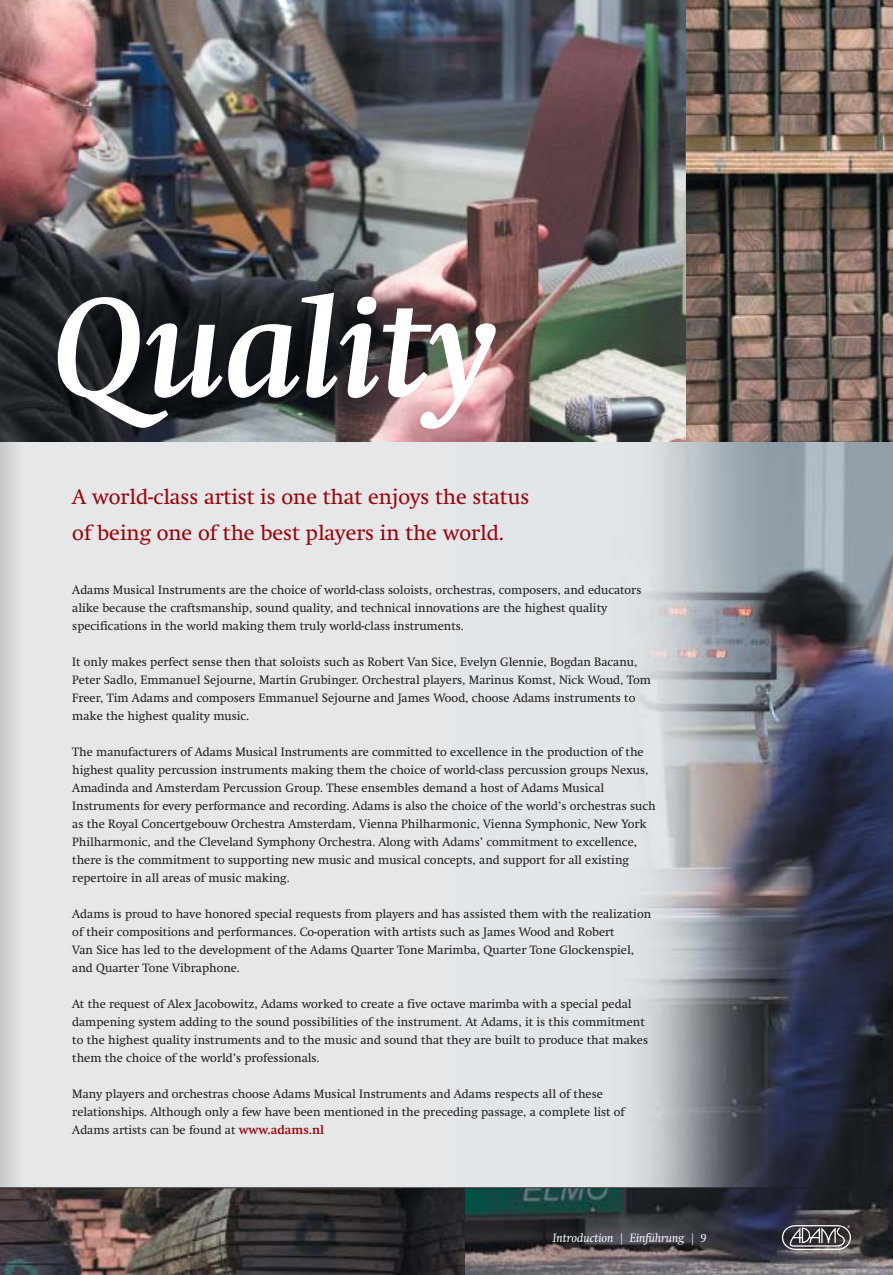
<style>
.page{position:relative;width:893px;height:1275px;background:#fff}
.page>*{position:absolute;margin:0;border:0;box-sizing:border-box;transform-origin:0 0}
.t1{font:italic 700 140.1px "Swift";color:#fff}
.t2{font:21px/36px "Swift";color:#9e030a}
.t3{font:12px/18px "Swift";color:#231f1f}
.t4{font:italic 12px "Swift";color:#fff}
.s1{font-weight:700;color:#9e030a}
.s2{font-style:normal}
</style>
<div class="page">
<img style="left:685px;top:0;width:207px;height:442px">
<img style="left:465px;top:1188px;width:427px;height:87px">
<img style="left:0;top:1188px;width:465px;height:87px">
<img style="left:0;top:0;width:685px;height:442px">
<div style="left:0;top:442px;width:685px;height:746px;background:#e6e7e8"></div>
<hr style="left:0;top:442px;width:3px;height:746px;background:#c0c2c4">
<hr style="left:2px;top:442px;width:3px;height:746px;background:#c4c6c8">
<hr style="left:5px;top:442px;width:3px;height:746px;background:#c8cbcd">
<hr style="left:7px;top:442px;width:3px;height:746px;background:#ccced0">
<hr style="left:9px;top:442px;width:3px;height:746px;background:#d1d2d4">
<hr style="left:12px;top:442px;width:3px;height:746px;background:#d6d7d7">
<hr style="left:14px;top:442px;width:3px;height:746px;background:#d8dadc">
<hr style="left:16px;top:442px;width:3px;height:746px;background:#dddee0">
<hr style="left:18px;top:442px;width:3px;height:746px;background:#e0e2e3">
<hr style="left:20px;top:442px;width:2px;height:746px;background:#e4e5e6">
<svg style="left:781px;top:1225px;width:70px;height:25px;background:#6e6c6f"></svg>
<img style="left:629px;top:442px;width:263px;height:745px">
<hr style="left:0;top:1187px;width:892px;height:1px;background:#231f1f">
<h1 class="t1" style="left:54px;top:296px;width:444px">Quality</h1>
<h2 class="t2" style="left:72px;top:481px;width:458px">A world-class artist is one that enjoys the status of being one of the best players in the world.</h2>
<p class="t3" style="left:72px;top:582px;width:570px">Adams Musical Instruments are the choice of world-class soloists, orchestras, composers, and educators alike because the craftsmanship, sound quality, and technical innovations are the highest quality specifications in the world making them truly world-class instruments.</p>
<p class="t3" style="left:72px;top:654px;width:580px">It only makes perfect sense then that soloists such as Robert Van Sice, Evelyn Glennie, Bogdan Bacanu, Peter Sadlo, Emmanuel Sejourne, Martin Grubinger. Orchestral players, Marinus Komst, Nick Woud, Tom Freer, Tim Adams and composers Emmanuel Sejourne and James Wood, choose Adams instruments to make the highest quality music.</p>
<p class="t3" style="left:72px;top:744px;width:585px">The manufacturers of Adams Musical Instruments are committed to excellence in the production of the highest quality percussion instruments making them the choice of world-class percussion groups Nexus, Amadinda and Amsterdam Percussion Group. These ensembles demand a host of Adams Musical Instruments for every performance and recording. Adams is also the choice of the world’s orchestras such as the Royal Concertgebouw Orchestra Amsterdam, Vienna Philharmonic, Vienna Symphonic, New York Philharmonic, and the Cleveland Symphony Orchestra. Along with Adams’ commitment to excellence, there is the commitment to supporting new music and musical concepts, and support for all existing repertoire in all areas of music making.</p>
<p class="t3" style="left:72px;top:906px;width:580px">Adams is proud to have honored special requests from players and has assisted them with the realization of their compositions and performances. Co-operation with artists such as James Wood and Robert<br>Van Sice has led to the development of the Adams Quarter Tone Marimba, Quarter Tone Glockenspiel, and Quarter Tone Vibraphone.</p>
<p class="t3" style="left:72px;top:996px;width:577px">At the request of Alex Jacobowitz, Adams worked to create a five octave marimba with a special pedal dampening system adding to the sound possibilities of the instrument. At Adams, it is this commitment to the highest quality instruments and to the music and sound that they are built to produce that makes them the choice of the world’s professionals.</p>
<p class="t3" style="left:72px;top:1086px;width:554px">Many players and orchestras choose Adams Musical Instruments and Adams respects all of these relationships. Although only a few have been mentioned in the preceding passage, a complete list of<br>Adams artists can be found at <span class="s1">www.adams.nl</span></p>
<p class="t4" style="left:553px;top:1233px;width:155px">Introduction <span class="s2">|</span> Einführung <span class="s2">|</span> 9</p>
</div>
